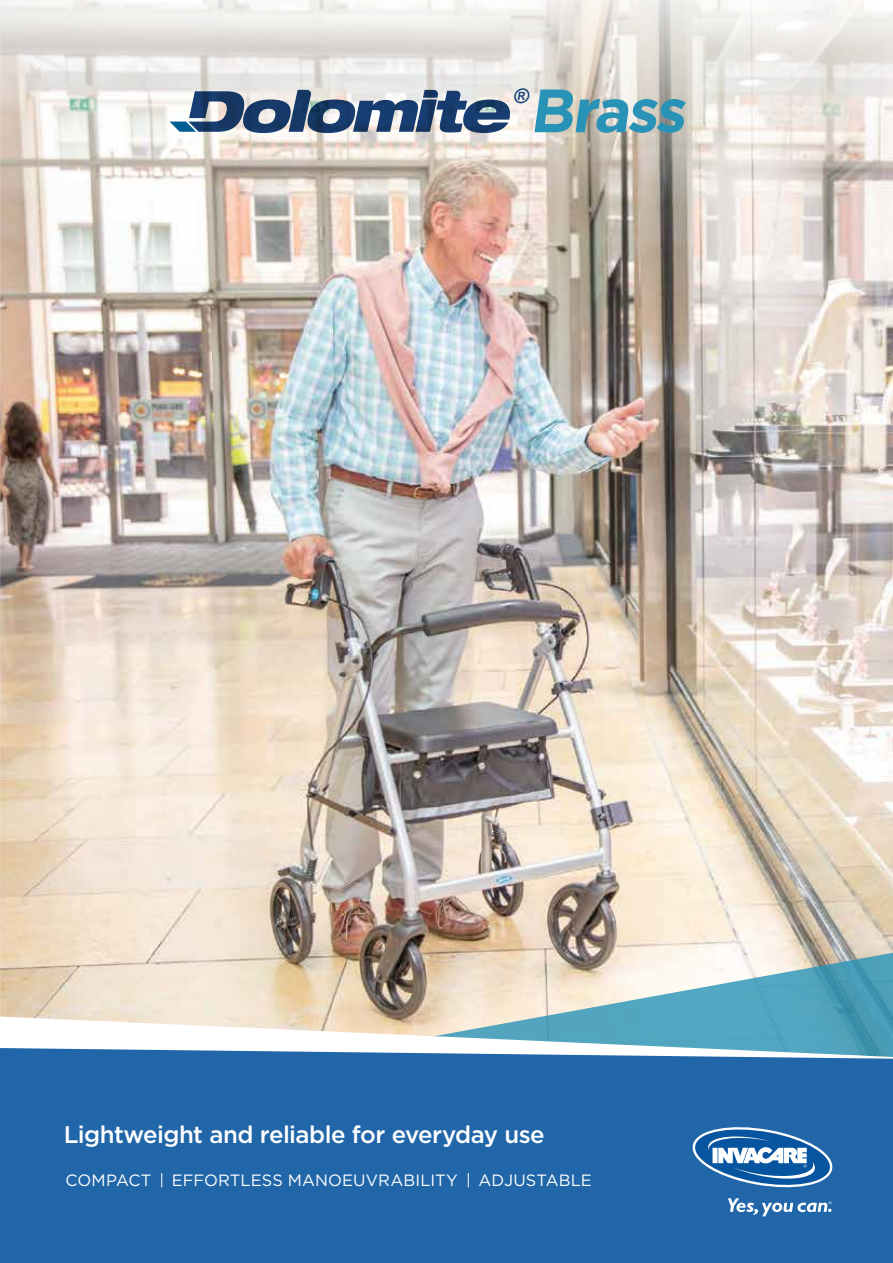
<style>
.page{position:relative;width:893px;height:1263px;background:#fff}
.page>*{position:absolute;margin:0;border:0;box-sizing:border-box;transform-origin:0 0}
.t1{font:700 61.05px "Gotham";color:#2993b7}
.t2{font:500 24px "Gotham";letter-spacing:-.025em;color:#fff}
.t3{font:italic 700 20.1px "Gill Sans";color:#14427a}
.t4{font:16.35px "Gotham";letter-spacing:.005em;color:#fff}
</style>
<div class="page">
<img style="left:0;top:202px;width:893px;height:814px">
<svg style="left:422px;top:950px;width:471px;height:66px;background:#b4c9c8"></svg>
<div style="left:0;top:1059px;width:893px;height:204px;background:#2066a9"></div>
<svg style="left:0;top:1016px;width:893px;height:43px"></svg>
<svg style="left:0;top:0;width:893px;height:202px"></svg>
<svg style="left:161px;top:1173px;width:1px;height:14px"></svg>
<svg style="left:468px;top:1173px;width:1px;height:14px"></svg>
<svg style="left:169px;top:90px;width:344px;height:43px;background:#7487a0"></svg>
<svg style="left:692px;top:1127px;width:141px;height:64px"></svg>
<svg style="left:728px;top:1198px;width:104px;height:18px"></svg>
<p class="t3" style="left:513px;top:84px;width:20px">®</p>
<h1 class="t1" style="left:529px;top:70px;width:168px">Brass</h1>
<h2 class="t2" style="left:64px;top:1118px;width:482px">Lightweight and reliable for everyday use</h2>
<p class="t4" style="left:66px;top:1169px;width:87px">COMPACT</p>
<p class="t4" style="left:172px;top:1169px;width:288px">EFFORTLESS MANOEUVRABILITY</p>
<p class="t4" style="left:478px;top:1169px;width:115px">ADJUSTABLE</p>
</div>
